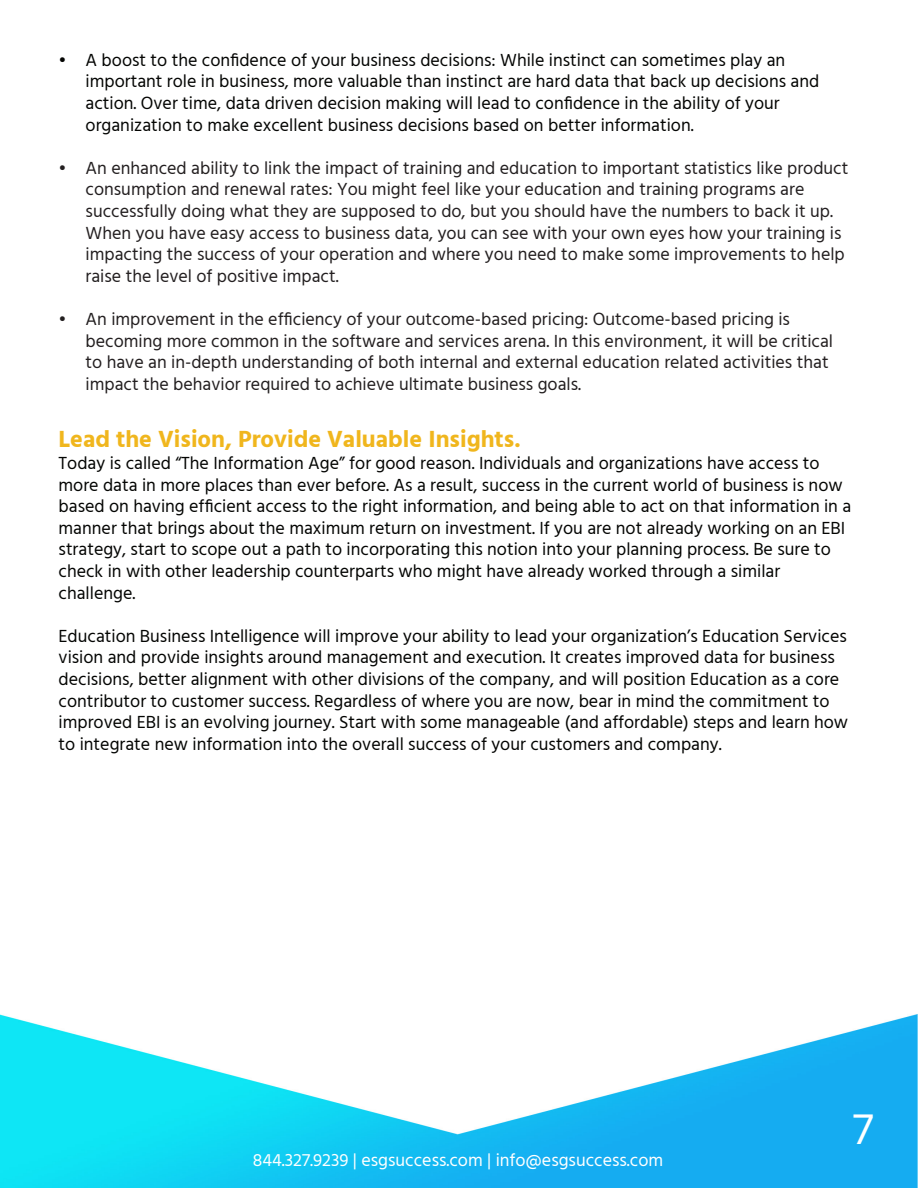
<style>
.page{position:relative;width:918px;height:1188px;background:#fff}
.page>*{position:absolute;margin:0;border:0;box-sizing:border-box;transform-origin:0 0}
.t1{font:45px "Hind Madurai";color:#fff}
.t2{font:700 24px "Hind Madurai";color:#f0b61d}
.t3{font:18px/21.6px "Hind Madurai";color:#040503}
.t4{font:18px/21.6px "Hind Madurai";color:#231f20}
.t5{font:18px "Hind Madurai";color:#fff}
</style>
<div class="page">
<img style="left:0;top:1014px;width:918px;height:174px">
<p class="t3" style="left:59px;top:50px;width:728px">• A boost to the confidence of your business decisions: While instinct can sometimes play an</p>
<p class="t3" style="left:86px;top:72px;width:735px">important role in business, more valuable than instinct are hard data that back up decisions and</p>
<p class="t3" style="left:86px;top:93px;width:696px">action. Over time, data driven decision making will lead to confidence in the ability of your</p>
<p class="t3" style="left:86px;top:115px;width:610px">organization to make excellent business decisions based on better information.</p>
<p class="t4" style="left:86px;top:158px;width:764px;text-indent:-27px">• An enhanced ability to link the impact of training and education to important statistics like product consumption and renewal rates: You might feel like your education and training programs are</p>
<p class="t4" style="left:86px;top:201px;width:761px">successfully doing what they are supposed to do, but you should have the numbers to back it up.<br>When you have easy access to business data, you can see with your own eyes how your training is impacting the success of your operation and where you need to make some improvements to help raise the level of positive impact.</p>
<p class="t4" style="left:59px;top:309px;width:733px">• An improvement in the efficiency of your outcome-based pricing: Outcome-based pricing is</p>
<p class="t4" style="left:86px;top:331px;width:749px">becoming more common in the software and services arena. In this environment, it will be critical to have an in-depth understanding of both internal and external education related activities that impact the behavior required to achieve ultimate business goals.</p>
<p class="t2" style="left:59px;top:424px;width:463px">Lead the Vision, Provide Valuable Insights.</p>
<p class="t3" style="left:59px;top:453px;width:794px">Today is called “The Information Age” for good reason. Individuals and organizations have access to more data in more places than ever before. As a result, success in the current world of business is now based on having efficient access to the right information, and being able to act on that information in a manner that brings about the maximum return on investment. If you are not already working on an EBI strategy, start to scope out a path to incorporating this notion into your planning process. Be sure to check in with other leadership counterparts who might have already worked through a similar</p>
<p class="t3" style="left:59px;top:583px;width:78px">challenge.</p>
<p class="t3" style="left:59px;top:626px;width:791px">Education Business Intelligence will improve your ability to lead your organization’s Education Services vision and provide insights around management and execution. It creates improved data for business decisions, better alignment with other divisions of the company, and will position Education as a core contributor to customer success. Regardless of where you are now, bear in mind the commitment to improved EBI is an evolving journey. Start with some manageable (and affordable) steps and learn how to integrate new information into the overall success of your customers and company.</p>
<p class="t5" style="left:253px;top:1149px;width:412px">844.327.9239 | esgsuccess.com | info@esgsuccess.com</p>
<p class="t1" style="left:853px;top:1102px;width:22px">7</p>
</div>
